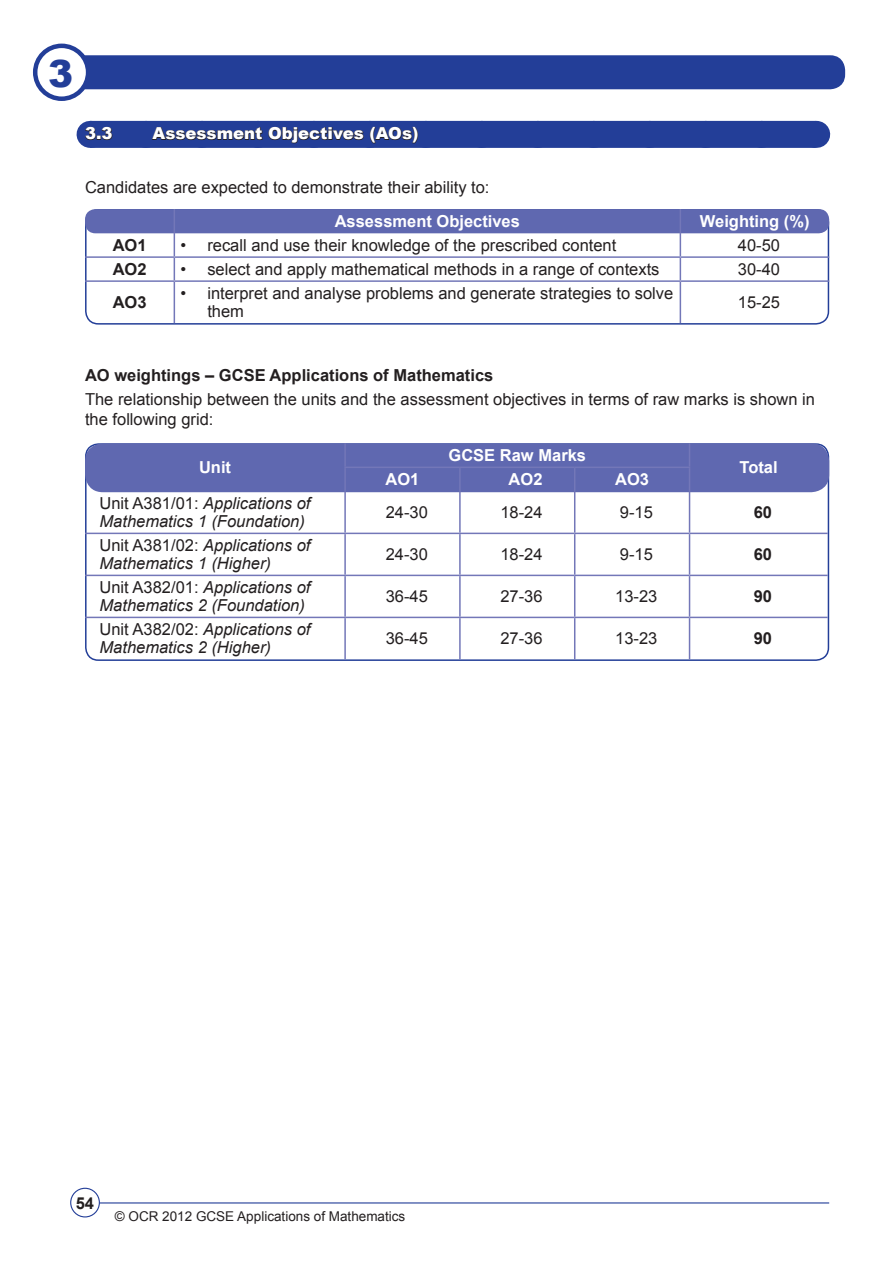
<style>
.page{position:relative;width:893px;height:1263px;background:#fff}
.page>*{position:absolute;margin:0;border:0;box-sizing:border-box;transform-origin:0 0}
.Body_Text{font:900 37.5px "Arial";color:#233e98}
.Table_text_1{font:italic 16.5px/18px "Arial";color:#231f20}
.Table_bullet_1{font:16.5px/18px "Arial";color:#231f20}
.Body_Text-2{font:16.5px/19.8px "Arial";color:#231f20}
.Table_text_1-2{font:16.5px "Arial";color:#231f20}
.Table_title_white{font:700 16.5px "Arial";color:#fff}
.Body_Text-3{font:700 16.5px "Arial";color:#231f20}
.Heading_2{font:900 16.5px "Arial";color:#fff}
.table_title{font:700 16.5px "Arial";color:#231f20}
.Table_text_1-3{font:700 16.5px "Arial";color:#231f20}
.t1{font:13.5px "Arial";color:#231f20}
.s1{font-style:normal}
</style>
<div class="page">
<div style="left:63px;top:55px;width:782px;height:34px;background:#233e98;border-radius:15px"></div>
<div style="left:35px;top:46px;width:53px;height:53px;background:#fff;border-radius:50%"></div>
<div style="left:33px;top:44px;width:57px;height:57px;border:4px solid #233e98;border-radius:50%"></div>
<hr style="left:99px;top:1202px;width:730px;height:1px;background:#233e98">
<div style="left:70px;top:1188px;width:30px;height:29px;border:1px solid #233e98;border-radius:50%"></div>
<div style="left:90px;top:121px;width:726px;height:27px;background:#233e98"></div>
<svg style="left:816px;top:121px;width:1px;height:27px"></svg>
<svg style="left:85px;top:121px;width:28px;height:27px"></svg>
<svg style="left:149px;top:126px;width:639px;height:22px"></svg>
<div style="left:85px;top:209px;width:744px;height:116px;border:2px solid #233e98;border-radius:13px"></div>
<div style="left:85px;top:209px;width:744px;height:24px;background:#5f68b0;border-radius:11px"></div>
<hr style="left:85px;top:256px;width:89px;height:2px;background:#7377b8">
<svg style="left:174px;top:209px;width:1px;height:71px"></svg>
<hr style="left:174px;top:256px;width:506px;height:2px;background:#7377b8">
<svg style="left:680px;top:209px;width:1px;height:71px"></svg>
<hr style="left:680px;top:256px;width:149px;height:2px;background:#7377b8">
<hr style="left:85px;top:280px;width:89px;height:2px;background:#7377b8">
<hr style="left:174px;top:282px;width:1px;height:41px;background:#7377b8">
<hr style="left:174px;top:280px;width:506px;height:2px;background:#7377b8">
<hr style="left:680px;top:282px;width:1px;height:41px;background:#7377b8">
<hr style="left:680px;top:280px;width:149px;height:2px;background:#7377b8">
<div style="left:85px;top:443px;width:744px;height:218px;border:2px solid #233e98;border-radius:13px"></div>
<div style="left:85px;top:443px;width:744px;height:49px;background:#5f68b0;border-radius:18px"></div>
<hr style="left:344px;top:443px;width:2px;height:24px;background:#7377b8">
<hr style="left:344px;top:468px;width:2px;height:23px;background:#7377b8">
<hr style="left:344px;top:467px;width:116px;height:1px;background:#7377b8">
<hr style="left:460px;top:467px;width:115px;height:1px;background:#7377b8">
<hr style="left:575px;top:467px;width:115px;height:1px;background:#7377b8">
<hr style="left:459px;top:468px;width:2px;height:23px;background:#7377b8">
<svg style="left:574px;top:468px;width:1px;height:23px"></svg>
<svg style="left:689px;top:443px;width:1px;height:48px"></svg>
<hr style="left:344px;top:491px;width:2px;height:42px;background:#7377b8">
<hr style="left:459px;top:491px;width:2px;height:42px;background:#7377b8">
<hr style="left:574px;top:491px;width:1px;height:42px;background:#7377b8">
<hr style="left:689px;top:491px;width:1px;height:42px;background:#7377b8">
<hr style="left:85px;top:533px;width:260px;height:1px;background:#7377b8">
<hr style="left:85px;top:575px;width:260px;height:1px;background:#7377b8">
<hr style="left:344px;top:534px;width:2px;height:41px;background:#7377b8">
<hr style="left:344px;top:576px;width:2px;height:41px;background:#7377b8">
<hr style="left:345px;top:533px;width:115px;height:1px;background:#7377b8">
<hr style="left:460px;top:533px;width:115px;height:1px;background:#7377b8">
<hr style="left:575px;top:533px;width:114px;height:1px;background:#7377b8">
<hr style="left:459px;top:534px;width:2px;height:41px;background:#7377b8">
<hr style="left:574px;top:534px;width:1px;height:41px;background:#7377b8">
<hr style="left:459px;top:576px;width:2px;height:41px;background:#7377b8">
<hr style="left:574px;top:576px;width:1px;height:41px;background:#7377b8">
<hr style="left:345px;top:575px;width:115px;height:1px;background:#7377b8">
<hr style="left:460px;top:575px;width:115px;height:1px;background:#7377b8">
<hr style="left:575px;top:575px;width:114px;height:1px;background:#7377b8">
<hr style="left:689px;top:534px;width:1px;height:41px;background:#7377b8">
<hr style="left:689px;top:576px;width:1px;height:41px;background:#7377b8">
<hr style="left:689px;top:533px;width:139px;height:1px;background:#7377b8">
<hr style="left:689px;top:575px;width:139px;height:1px;background:#7377b8">
<hr style="left:85px;top:617px;width:260px;height:1px;background:#7377b8">
<hr style="left:344px;top:618px;width:2px;height:41px;background:#7377b8">
<hr style="left:345px;top:617px;width:115px;height:1px;background:#7377b8">
<hr style="left:460px;top:617px;width:115px;height:1px;background:#7377b8">
<hr style="left:575px;top:617px;width:114px;height:1px;background:#7377b8">
<hr style="left:459px;top:618px;width:2px;height:41px;background:#7377b8">
<hr style="left:574px;top:618px;width:1px;height:41px;background:#7377b8">
<hr style="left:689px;top:618px;width:1px;height:41px;background:#7377b8">
<hr style="left:689px;top:617px;width:139px;height:1px;background:#7377b8">
<p class="Body_Text" style="left:48px;top:46px;width:27px">3</p>
<p class="Heading_2" style="left:85px;top:122px;width:29px">3.3</p>
<p class="Heading_2" style="left:153px;top:122px;width:267px">Assessment Objectives (AOs)</p>
<p class="Body_Text-2" style="left:85px;top:178px;width:406px">Candidates are expected to demonstrate their ability to:</p>
<p class="Table_title_white" style="left:335px;top:210px;width:187px">Assessment Objectives</p>
<p class="Table_title_white" style="left:700px;top:210px;width:111px">Weighting (%)</p>
<p class="table_title" style="left:113px;top:234px;width:35px">AO1</p>
<p class="Table_bullet_1" style="left:180px;top:236px;width:438px">• recall and use their knowledge of the prescribed content</p>
<p class="Table_text_1-2" style="left:738px;top:234px;width:44px">40-50</p>
<p class="table_title" style="left:113px;top:258px;width:35px">AO2</p>
<p class="Table_bullet_1" style="left:180px;top:260px;width:481px">• select and apply mathematical methods in a range of contexts</p>
<p class="Table_text_1-2" style="left:738px;top:258px;width:44px">30-40</p>
<p class="table_title" style="left:113px;top:291px;width:35px">AO3</p>
<p class="Table_bullet_1" style="left:207px;top:284px;width:467px;text-indent:-27px">• interpret and analyse problems and generate strategies to solve them</p>
<p class="Table_text_1-2" style="left:738px;top:292px;width:44px">15-25</p>
<p class="Body_Text-3" style="left:85px;top:365px;width:410px">AO weightings – GCSE Applications of Mathematics</p>
<p class="Body_Text-2" style="left:85px;top:390px;width:731px">The relationship between the units and the assessment objectives in terms of raw marks is shown in the following grid:</p>
<p class="Table_title_white" style="left:199px;top:457px;width:34px">Unit</p>
<p class="Table_title_white" style="left:449px;top:445px;width:139px">GCSE Raw Marks</p>
<p class="Table_title_white" style="left:386px;top:469px;width:35px">AO1</p>
<p class="Table_title_white" style="left:509px;top:469px;width:35px">AO2</p>
<p class="Table_title_white" style="left:615px;top:469px;width:35px">AO3</p>
<p class="Table_title_white" style="left:739px;top:457px;width:40px">Total</p>
<p class="Table_text_1" style="left:100px;top:495px;width:212px"><span class="s1">Unit A381/01:</span> Applications of<br>Mathematics 1 (Foundation)</p>
<p class="Table_text_1-2" style="left:386px;top:502px;width:44px">24-30</p>
<p class="Table_text_1-2" style="left:500px;top:502px;width:44px">18-24</p>
<p class="Table_text_1-2" style="left:620px;top:502px;width:35px">9-15</p>
<p class="Table_text_1-3" style="left:754px;top:502px;width:20px">60</p>
<p class="Table_text_1" style="left:100px;top:537px;width:212px"><span class="s1">Unit A381/02:</span> Applications of<br>Mathematics 1 (Higher)</p>
<p class="Table_text_1-2" style="left:386px;top:544px;width:44px">24-30</p>
<p class="Table_text_1-2" style="left:500px;top:544px;width:44px">18-24</p>
<p class="Table_text_1-2" style="left:620px;top:544px;width:35px">9-15</p>
<p class="Table_text_1-3" style="left:754px;top:544px;width:20px">60</p>
<p class="Table_text_1" style="left:100px;top:579px;width:212px"><span class="s1">Unit A382/01:</span> Applications of<br>Mathematics 2 (Foundation)</p>
<p class="Table_text_1-2" style="left:386px;top:586px;width:44px">36-45</p>
<p class="Table_text_1-2" style="left:500px;top:586px;width:44px">27-36</p>
<p class="Table_text_1-2" style="left:615px;top:586px;width:44px">13-23</p>
<p class="Table_text_1-3" style="left:754px;top:586px;width:20px">90</p>
<p class="Table_text_1" style="left:100px;top:621px;width:212px"><span class="s1">Unit A382/02:</span> Applications of<br>Mathematics 2 (Higher)</p>
<p class="Table_text_1-2" style="left:386px;top:628px;width:44px">36-45</p>
<p class="Table_text_1-2" style="left:500px;top:628px;width:44px">27-36</p>
<p class="Table_text_1-2" style="left:615px;top:628px;width:44px">13-23</p>
<p class="Table_text_1-3" style="left:754px;top:628px;width:20px">90</p>
<p class="Body_Text-3" style="left:76px;top:1192px;width:20px">54</p>
<p class="t1" style="left:115px;top:1207px;width:292px">© OCR 2012 GCSE Applications of Mathematics</p>
</div>
